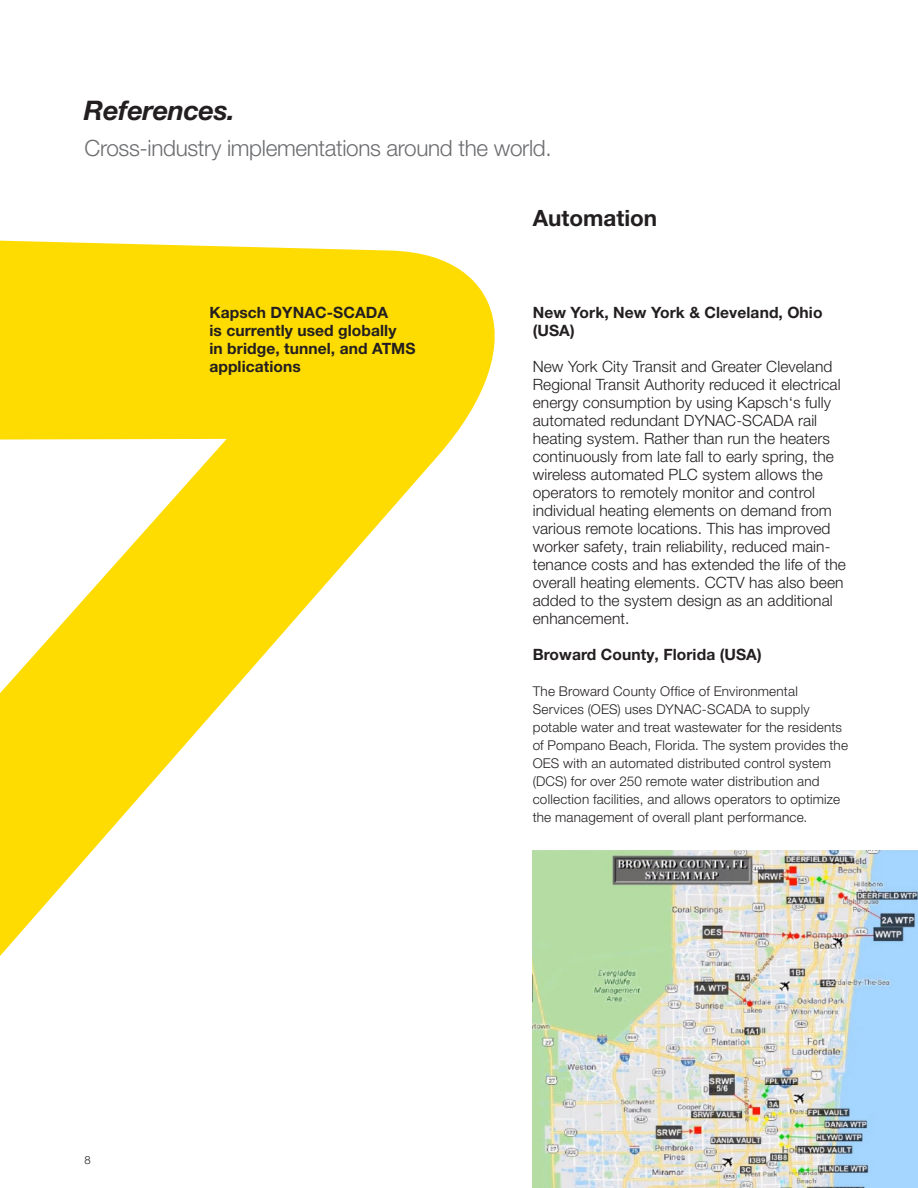
<style>
.page{position:relative;width:918px;height:1188px;background:#fff}
.page>*{position:absolute;margin:0;border:0;box-sizing:border-box;transform-origin:0 0}
.Headline{font:italic 700 27px "Helvetica Neue LT Pro";letter-spacing:-.015em;color:#231f20}
.Subline{font:300 22.5px "Helvetica Neue LT Pro";letter-spacing:-.015em;color:#6c6d70}
.Headline_Bodycopy{font:700 22.5px "Helvetica Neue LT Pro";color:#231f20}
.Subline_Bodycopy_bla{font:300 15.6px/18px "Helvetica Neue LT Pro";letter-spacing:.005em;color:#231f20}
.Subline_Bodycopy_bla-2{font:700 15.6px/18px "Helvetica Neue LT Pro";letter-spacing:.005em;color:#231f20}
.Bodycopy_black{font:300 13.5px/18px "Helvetica Neue LT Pro";letter-spacing:.015em;color:#231f20}
.t1{font:300 11.25px "Helvetica Neue LT Pro";color:#231f20}
</style>
<div class="page">
<svg style="left:0;top:240px;width:495px;height:716px;fill:#ffdc01"></svg>
<img style="left:533px;top:850px;width:385px;height:338px">
<p class="Headline" style="left:84px;top:94px;width:152px">References.</p>
<p class="Subline" style="left:85px;top:135px;width:469px">Cross-industry implementations around the world.</p>
<p class="Subline_Bodycopy_bla-2" style="left:209px;top:303px;width:208px">Kapsch DYNAC-SCADA<br>is currently used globally<br>in bridge, tunnel, and ATMS applications</p>
<p class="Headline_Bodycopy" style="left:533px;top:204px;width:126px">Automation</p>
<p class="Subline_Bodycopy_bla-2" style="left:533px;top:303px;width:291px">New York, New York &amp; Cleveland, Ohio (USA)</p>
<p class="Subline_Bodycopy_bla" style="left:533px;top:357px;width:309px">New York City Transit and Greater Cleveland Regional Transit Authority reduced it electrical energy consumption by using Kapsch‘s fully automated redundant DYNAC-SCADA rail heating system. Rather than run the heaters</p>
<p class="Subline_Bodycopy_bla" style="left:533px;top:447px;width:303px">continuously from late fall to early spring, the wireless automated PLC system allows the operators to remotely monitor and control individual heating elements on demand from various remote locations. This has improved</p>
<p class="Subline_Bodycopy_bla" style="left:533px;top:537px;width:315px">worker safety, train reliability, reduced main&shy;tenance costs and has extended the life of the overall heating elements. CCTV has also been added to the system design as an additional enhancement.</p>
<p class="Subline_Bodycopy_bla-2" style="left:533px;top:645px;width:230px">Broward County, Florida (USA)</p>
<p class="Bodycopy_black" style="left:533px;top:682px;width:317px">The Broward County Office of Environmental Services (OES) uses DYNAC-SCADA to supply potable water and treat wastewater for the residents of Pompano Beach, Florida. The system provides the OES with an automated distributed control system (DCS) for over 250 remote water distribution and collection facilities, and allows operators to optimize the management of overall plant performance.</p>
<p class="t1" style="left:85px;top:1153px;width:8px">8</p>
</div>
